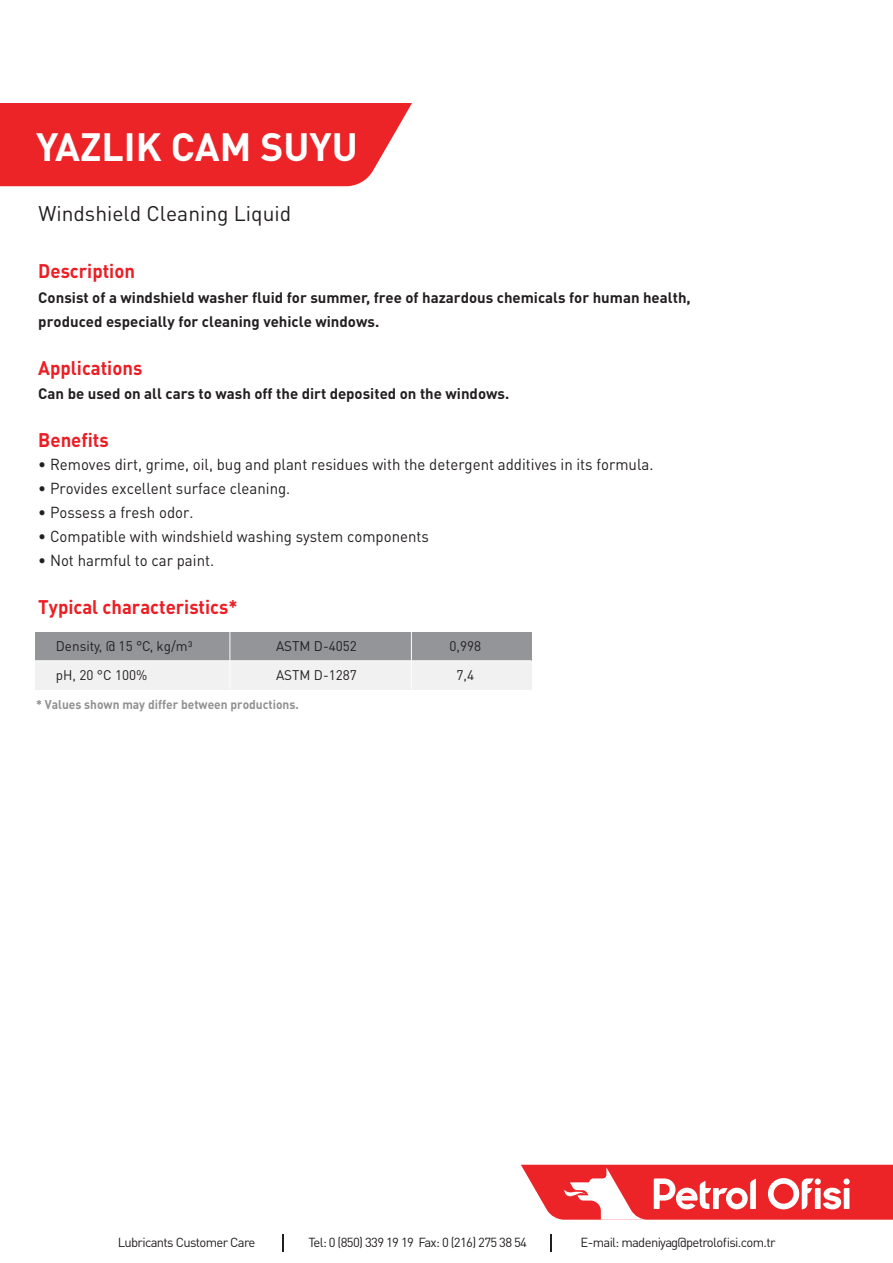
<style>
.page{position:relative;width:893px;height:1263px;background:#fff}
.page>*{position:absolute;margin:0;border:0;box-sizing:border-box;transform-origin:0 0}
.t1{font:39px "DINT Bold Tr";color:#fff}
.t2{font:21px "DIN Tr";color:#231f20}
.t3{font:19.5px "DINT Bold Tr";color:#ed1d24;scale:.95 1}
.t4{font:15.75px "DIN Tr";color:#231f20;scale:.95 1}
.t5{font:15px/24px "DINT Bold Tr";color:#231f20}
.t6{font:13.8px "DIN Tr";color:#231f20}
.t7{font:13.05px "DIN Tr";letter-spacing:-.05em;color:#231f20}
.t8{font:12.6px "DINT Bold Tr";color:#929191;scale:.95 1}
</style>
<div class="page">
<div style="left:35px;top:632px;width:496px;height:29px;background:#939598"></div>
<div style="left:35px;top:661px;width:496px;height:28px;background:#f1f1f2"></div>
<hr style="left:229px;top:632px;width:1px;height:57px;background:#fff">
<hr style="left:411px;top:632px;width:1px;height:57px;background:#fff">
<hr style="left:35px;top:660px;width:496px;height:1px;background:#fff">
<div style="left:0;top:103px;width:412px;height:83px;background:#ec2427"></div>
<svg style="left:521px;top:1165px;width:372px;height:55px"></svg>
<svg style="left:283px;top:1234px;width:1px;height:17px"></svg>
<svg style="left:551px;top:1234px;width:1px;height:17px"></svg>
<h1 class="t1" style="left:36px;top:121px;width:323px">YAZLIK CAM SUYU</h1>
<h2 class="t2" style="left:38px;top:200px;width:254px">Windshield Cleaning Liquid</h2>
<p class="t3" style="left:38px;top:258px;width:103px">Description</p>
<p class="t5" style="left:38px;top:284px;width:654px">Consist of a windshield washer fluid for summer, free of hazardous chemicals for human health, produced especially for cleaning vehicle windows.</p>
<p class="t3" style="left:38px;top:355px;width:111px">Applications</p>
<p class="t5" style="left:38px;top:380px;width:473px">Can be used on all cars to wash off the dirt deposited on the windows.</p>
<p class="t3" style="left:38px;top:427px;width:76px">Benefits</p>
<p class="t4" style="left:38px;top:454px;width:649px">• Removes dirt, grime, oil, bug and plant residues with the detergent additives in its formula.</p>
<p class="t4" style="left:38px;top:478px;width:267px">• Provides excellent surface cleaning.</p>
<p class="t4" style="left:38px;top:502px;width:165px">• Possess a fresh odor.</p>
<p class="t4" style="left:38px;top:526px;width:413px">• Compatible with windshield washing system components</p>
<p class="t4" style="left:38px;top:550px;width:187px">• Not harmful to car paint.</p>
<p class="t3" style="left:38px;top:594px;width:211px">Typical characteristics*</p>
<p class="t6" style="left:56px;top:637px;width:138px">Density, @ 15 °C, kg/m³</p>
<p class="t6" style="left:276px;top:637px;width:82px">ASTM D-4052</p>
<p class="t6" style="left:449px;top:637px;width:33px">0,998</p>
<p class="t6" style="left:56px;top:667px;width:93px">pH, 20 °C 100%</p>
<p class="t6" style="left:276px;top:667px;width:82px">ASTM D-1287</p>
<p class="t6" style="left:456px;top:667px;width:19px">7,4</p>
<p class="t8" style="left:36px;top:696px;width:278px">* Values shown may differ between productions.</p>
<p class="t7" style="left:118px;top:1234px;width:139px">Lubricants Customer Care</p>
<p class="t7" style="left:309px;top:1234px;width:220px">Tel: 0 (850) 339 19 19 Fax: 0 (216) 275 38 54</p>
<p class="t7" style="left:581px;top:1234px;width:196px">E-mail: madeniyag@petrolofisi.com.tr</p>
</div>
